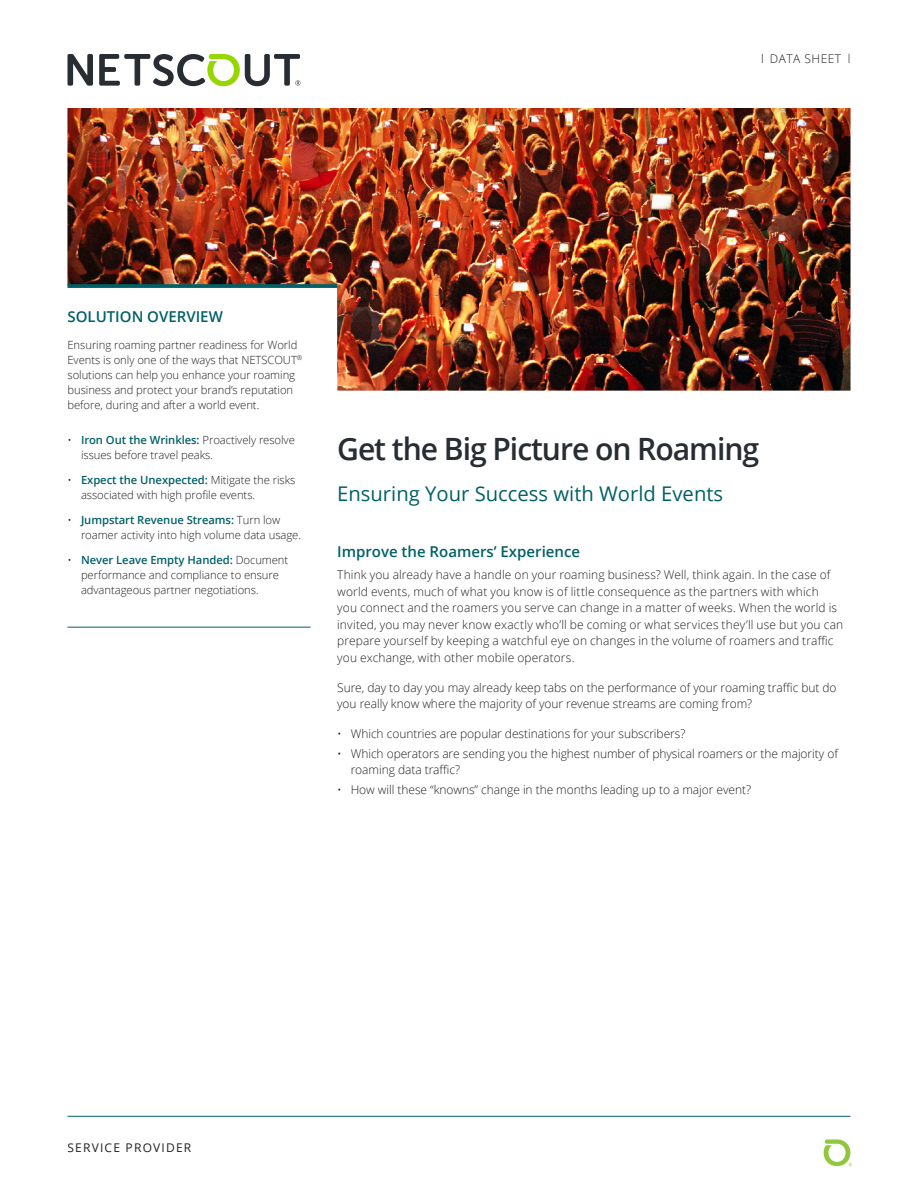
<style>
.page{position:relative;width:918px;height:1188px;background:#fff}
.page>*{position:absolute;margin:0;border:0;box-sizing:border-box;transform-origin:0 0}
.Document_Title{font:600 30.75px "Open Sans";letter-spacing:-.035em;color:#282d34}
.Subtitle{font:20.25px "Open Sans";color:#006068}
.Level_1_-_Heading{font:600 15px "Open Sans";color:#006068}
.Heading_-_CAPS{font:600 15px "Open Sans";color:#006068}
.Body{font:300 12px/16.5px "Open Sans";letter-spacing:.005em;color:#231f20}
.t1{font:12px "Open Sans";letter-spacing:.1em;color:#231f20}
.Body-2{font:300 12px "Open Sans";letter-spacing:.04em;color:#231f20}
.Column_-_Body{font:300 11.25px/15px "Open Sans";letter-spacing:-.005em;color:#231f20}
.s1{font-weight:600;color:#006068}
</style>
<div class="page">
<svg style="left:67px;top:54px;width:26px;height:32px"></svg>
<svg style="left:99px;top:54px;width:201px;height:32px"></svg>
<svg style="left:824px;top:1139px;width:28px;height:27px"></svg>
<hr style="left:68px;top:1116px;width:782px;height:1px;background:#006068">
<img style="left:68px;top:108px;width:782px;height:283px">
<svg style="left:68px;top:284px;width:269px;height:4px"></svg>
<hr style="left:68px;top:627px;width:242px;height:1px;background:#006068">
<p class="Body-2" style="left:761px;top:51px;width:91px">l DATA SHEET l</p>
<p class="Heading_-_CAPS" style="left:68px;top:306px;width:157px">SOLUTION OVERVIEW</p>
<p class="Column_-_Body" style="left:68px;top:337px;width:236px">Ensuring roaming partner readiness for World Events is only one of the ways that NETSCOUT<sup>® </sup>solutions can help you enhance your roaming business and protect your brand’s reputation before, during and after a world event.</p>
<p class="Column_-_Body" style="left:81px;top:433px;width:215px;text-indent:-14px">• <span class="s1">Iron Out the Wrinkles:</span> Proactively resolve issues before travel peaks.</p>
<p class="Column_-_Body" style="left:81px;top:473px;width:216px;text-indent:-14px">• <span class="s1">Expect the Unexpected:</span> Mitigate the risks associated with high profile events.</p>
<p class="Column_-_Body" style="left:81px;top:513px;width:222px;text-indent:-14px">• <span class="s1">Jumpstart Revenue Streams:</span> Turn low roamer activity into high volume data usage.</p>
<p class="Column_-_Body" style="left:81px;top:553px;width:209px;text-indent:-14px">• <span class="s1">Never Leave Empty Handed:</span> Document performance and compliance to ensure advantageous partner negotiations.</p>
<p class="Document_Title" style="left:337px;top:428px;width:424px">Get the Big Picture on Roaming</p>
<p class="Subtitle" style="left:337px;top:480px;width:388px">Ensuring Your Success with World Events</p>
<p class="Level_1_-_Heading" style="left:337px;top:542px;width:244px">Improve the Roamers’ Experience</p>
<p class="Body" style="left:337px;top:566px;width:508px">Think you already have a handle on your roaming business? Well, think again. In the case of world events, much of what you know is of little consequence as the partners with which<br>you connect and the roamers you serve can change in a matter of weeks. When the world is invited, you may never know exactly who’ll be coming or what services they’ll use but you can prepare yourself by keeping a watchful eye on changes in the volume of roamers and traffic you exchange, with other mobile operators.</p>
<p class="Body" style="left:337px;top:679px;width:501px">Sure, day to day you may already keep tabs on the performance of your roaming traffic but do you really know where the majority of your revenue streams are coming from?</p>
<p class="Body" style="left:337px;top:725px;width:350px">• Which countries are popular destinations for your subscribers?</p>
<p class="Body" style="left:351px;top:745px;width:489px;text-indent:-14px">• Which operators are sending you the highest number of physical roamers or the majority of roaming data traffic?</p>
<p class="Body" style="left:337px;top:781px;width:415px">• How will these “knowns” change in the months leading up to a major event?</p>
<p class="t1" style="left:68px;top:1139px;width:125px">SERVICE PROVIDER</p>
</div>
